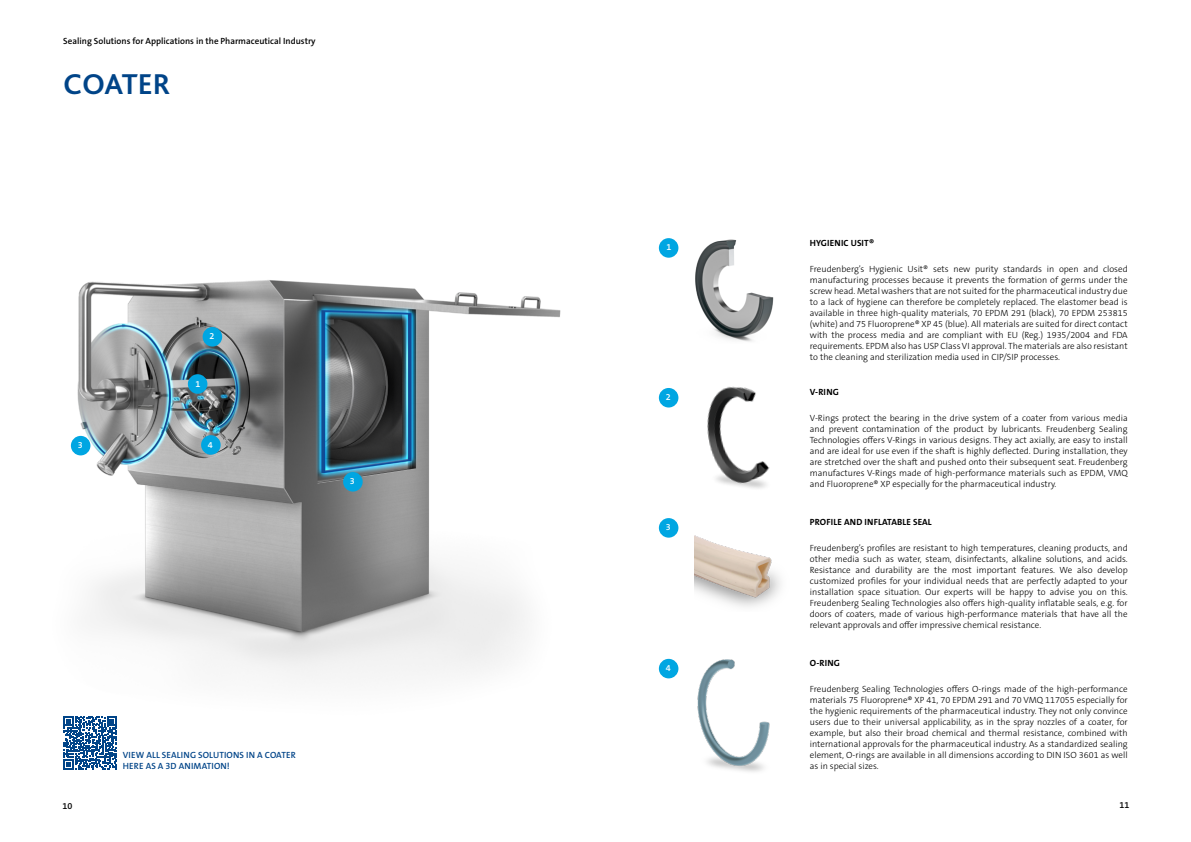
<style>
.page{position:relative;width:1191px;height:842px;background:#fff}
.page>*{position:absolute;margin:0;border:0;box-sizing:border-box;transform-origin:0 0}
.t1{font:700 30px "Bliss 2";color:#048}
.t2{font:300 9px/11px "The Sans B W3";color:#000;text-align:justify}
.t3{font:600 9px "The Sans B W6";color:#000}
.t4{font:600 9px/11px "The Sans B W6";letter-spacing:.015em;color:#048}
.t5{font:700 9px "The Sans B W7";letter-spacing:.015em;color:#000}
.t6{font:600 9px "The Sans B W6";color:#fff}
</style>
<div class="page">
<img style="left:70px;top:280px;width:491px;height:398px">
<svg style="left:63px;top:716px;width:54px;height:53px"></svg>
<img style="left:674px;top:386px;width:96px;height:103px">
<div style="left:659px;top:238px;width:19px;height:20px;background:#00a6e2;border-radius:50%"></div>
<div style="left:188px;top:374px;width:19px;height:20px;background:#00a6e2;border-radius:50%"></div>
<div style="left:659px;top:388px;width:19px;height:19px;background:#00a6e2;border-radius:50%"></div>
<div style="left:203px;top:327px;width:19px;height:20px;background:#00a6e2;border-radius:50%"></div>
<div style="left:659px;top:518px;width:19px;height:20px;background:#00a6e2;border-radius:50%"></div>
<div style="left:71px;top:436px;width:19px;height:19px;background:#00a6e2;border-radius:50%"></div>
<div style="left:343px;top:472px;width:20px;height:20px;background:#00a6e2;border-radius:50%"></div>
<div style="left:659px;top:659px;width:19px;height:19px;background:#00a6e2;border-radius:50%"></div>
<div style="left:201px;top:435px;width:20px;height:20px;background:#00a6e2;border-radius:50%"></div>
<img style="left:695px;top:239px;width:79px;height:103px">
<img style="left:697px;top:659px;width:73px;height:113px">
<img style="left:694px;top:535px;width:87px;height:72px">
<p class="t3" style="left:63px;top:35px;width:254px">Sealing Solutions for Applications in the Pharmaceutical Industry</p>
<h1 class="t1" style="left:63px;top:66px;width:109px">COATER</h1>
<p class="t6" style="left:78px;top:439px;width:6px">3</p>
<p class="t6" style="left:209px;top:330px;width:6px">2</p>
<p class="t6" style="left:195px;top:378px;width:6px">1</p>
<p class="t6" style="left:208px;top:439px;width:6px">4</p>
<p class="t6" style="left:350px;top:475px;width:6px">3</p>
<p class="t4" style="left:123px;top:750px;width:174px">VIEW ALL SEALING SOLUTIONS IN A COATER<br>HERE AS A 3D ANIMATION!</p>
<p class="t6" style="left:666px;top:242px;width:6px">1</p>
<p class="t6" style="left:665px;top:391px;width:6px">2</p>
<p class="t6" style="left:665px;top:522px;width:6px">3</p>
<p class="t6" style="left:665px;top:663px;width:6px">4</p>
<p class="t5" style="left:810px;top:237px;width:66px">HYGIENIC USIT®</p>
<p class="t2" style="left:810px;top:263px;width:319px">Freudenberg’s Hygienic Usit® sets new purity standards in open and closed manufacturing processes because it prevents the formation of germs under the screw head. Metal washers that are not suited for the pharmaceutical industry due to a lack of hygiene can therefore be completely replaced. The elastomer bead is available in three high-quality materials, 70 EPDM 291 (black), 70 EPDM 253815 (white) and 75 Fluoroprene® XP 45 (blue). All materials are suited for direct contact with the process media and are compliant with EU (Reg.) 1935/2004 and FDA requirements. EPDM also has USP Class VI approval. The materials are also resistant to the cleaning and sterilization media used in CIP/SIP processes.</p>
<p class="t5" style="left:810px;top:386px;width:30px">V-RING</p>
<p class="t2" style="left:810px;top:413px;width:319px">V-Rings protect the bearing in the drive system of a coater from various media and prevent contamination of the product by lubricants. Freudenberg Sealing Technologies offers V-Rings in various designs. They act axially, are easy to install and are ideal for use even if the shaft is highly deflected. During installation, they are stretched over the shaft and pushed onto their subsequent seat. Freudenberg manufactures V-Rings made of high-performance materials such as EPDM, VMQ and Fluoroprene® XP especially for the pharmaceutical industry.</p>
<p class="t5" style="left:810px;top:516px;width:123px">PROFILE AND INFLATABLE SEAL</p>
<p class="t2" style="left:810px;top:542px;width:319px">Freudenberg’s profiles are resistant to high temperatures, cleaning products, and other media such as water, steam, disinfectants, alkaline solutions, and acids.<br>Resistance and durability are the most important features. We also develop customized profiles for your individual needs that are perfectly adapted to your installation space situation. Our experts will be happy to advise you on this.<br>Freudenberg Sealing Technologies also offers high-quality inflatable seals, e.g. for doors of coaters, made of various high-performance materials that have all the relevant approvals and offer impressive chemical resistance.</p>
<p class="t5" style="left:810px;top:657px;width:31px">O-RING</p>
<p class="t2" style="left:810px;top:684px;width:319px">Freudenberg Sealing Technologies offers O-rings made of the high-performance materials 75 Fluoroprene® XP 41, 70 EPDM 291 and 70 VMQ 117055 especially for the hygienic requirements of the pharmaceutical industry. They not only convince users due to their universal applicability, as in the spray nozzles of a coater, for example, but also their broad chemical and thermal resistance, combined with international approvals for the pharmaceutical industry. As a standardized sealing element, O-rings are available in all dimensions according to DIN ISO 3601 as well as in special sizes.</p>
<p class="t3" style="left:63px;top:800px;width:11px">10</p>
<p class="t3" style="left:1119px;top:800px;width:11px">11</p>
</div>
